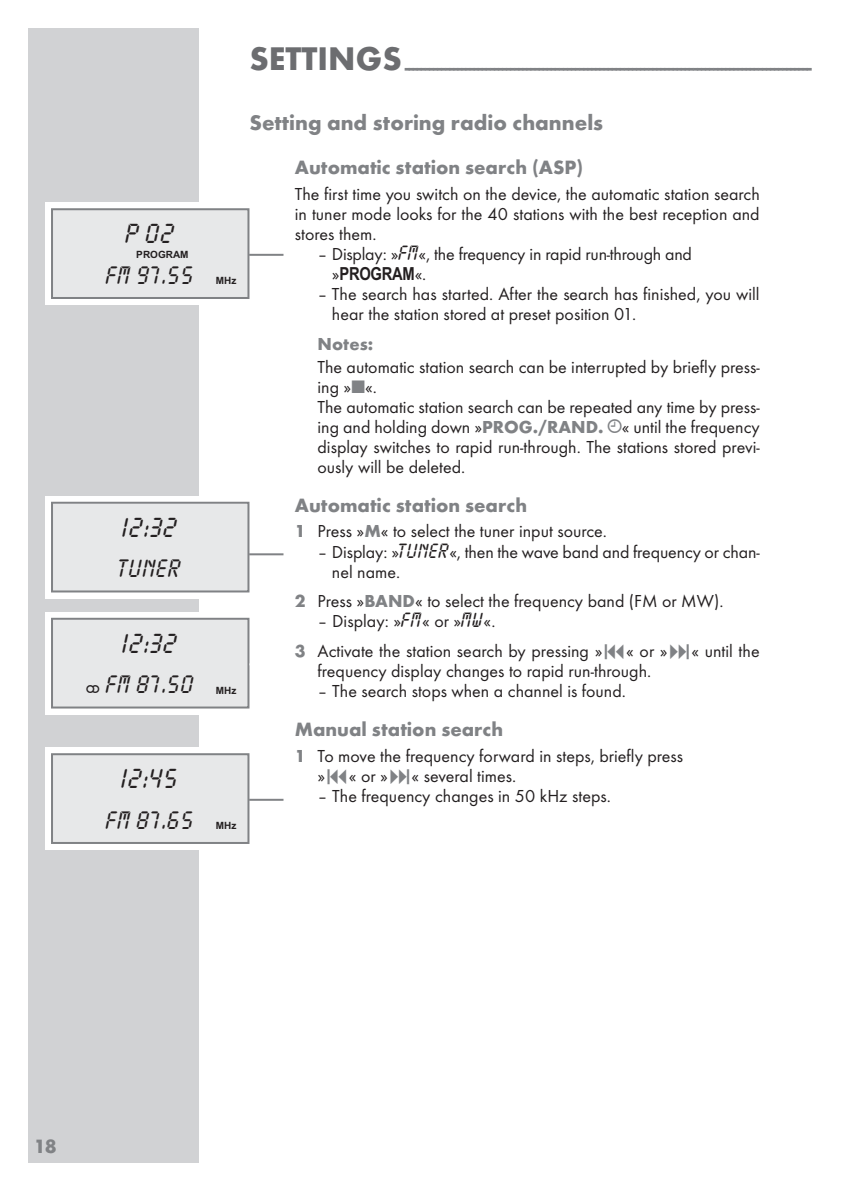
<style>
.page{position:relative;width:842px;height:1191px;background:#fff}
.page>*{position:absolute;margin:0;border:0;box-sizing:border-box;transform-origin:0 0}
.t1{font:24px "LP Digital";color:#231f20}
.t2{font:22px "LP Digital";color:#231f20}
.t3{font:700 22px "Futura TOT";color:#808285}
.t4{font:700 20px "Futura TOT";color:#808285}
.t5{font:18px/20px "Futura TOT Boo";color:#231f20}
.t6{font:16px "Grund Son Vi";color:#231f20}
.t7{font:700 10px "Arial";color:#231f20}
.s1{font-family:"Arial";font-weight:700;font-size:10px}
.s2{font-family:"LP Digital"}
.s3{font-family:"Arial Narrow";font-weight:700}
.s4{font-family:"Futura TOT";font-weight:700;color:#808285}
.s5{color:#808285}
.s6{font-family:"Grund Son Vi";font-size:26px;color:#808285}
.s7{font-family:"Grund Son Ac";font-size:14px;color:#808285}
</style>
<div class="page">
<div style="left:28px;top:28px;width:170px;height:1134px;background:#d1d2d4"></div>
<div style="left:45px;top:203px;width:210px;height:102px;background:#fff"></div>
<svg style="left:51px;top:208px;width:233px;height:91px;background:#e4e5e6"></svg>
<svg style="left:45px;top:612px;width:205px;height:102px;fill:#fff"></svg>
<div style="left:53px;top:620px;width:194px;height:86px;background:#e7e8e9"></div>
<div style="left:51px;top:618px;width:198px;height:90px;border:2px solid #808285"></div>
<div style="left:45px;top:747px;width:210px;height:102px;background:#fff"></div>
<svg style="left:51px;top:753px;width:233px;height:91px;background:#e4e5e6"></svg>
<div style="left:45px;top:496px;width:210px;height:102px;background:#fff"></div>
<svg style="left:51px;top:501px;width:233px;height:92px;background:#e4e5e6"></svg>
<p class="t4" style="left:249px;top:61px;width:564px"><sup>SETTINGS</sup> ----------------------------------------------------------------------------------------------------</p>
<p class="t1" style="left:125px;top:221px;width:51px">P 02</p>
<p class="t2" style="left:106px;top:263px;width:91px">FM 97.55</p>
<p class="t7" style="left:136px;top:249px;width:54px">PROGRAM</p>
<p class="t7" style="left:216px;top:275px;width:22px">MHz</p>
<p class="t1" style="left:122px;top:514px;width:57px">12:32</p>
<p class="t2" style="left:119px;top:557px;width:64px">TUNER</p>
<p class="t1" style="left:122px;top:630px;width:57px">12:32</p>
<p class="t2" style="left:106px;top:673px;width:132px">FM 87.50 <span class="s1">MHz</span></p>
<p class="t6" style="left:87px;top:682px;width:14px">)</p>
<p class="t1" style="left:122px;top:766px;width:59px">12:45</p>
<p class="t2" style="left:106px;top:808px;width:132px">FM 87.65 <span class="s1">MHz</span></p>
<p class="t3" style="left:249px;top:115px;width:355px">Setting and storing radio channels</p>
<p class="t4" style="left:295px;top:161px;width:290px">Automatic station search (ASP)</p>
<p class="t5" style="left:295px;top:185px;width:466px;text-align:justify">The first time you switch on the device, the automatic station search in tuner mode looks for the 40 stations with the best reception and stores them.</p>
<p class="t5" style="left:332px;top:245px;width:361px;text-indent:-14px">– Display: »<span class="s2">FM</span>«, the frequency in rapid run-through and »<span class="s3">PROGRAM</span>«.</p>
<p class="t5" style="left:332px;top:285px;width:429px;text-indent:-14px">– The search has started. After the search has finished, you will hear the station stored at preset position 01.</p>
<p class="t5" style="left:317px;top:334px;width:444px;line-height:22.8px"><span class="s4">Notes:<br></span>The automatic station search can be interrupted by briefly press-</p>
<p class="t5" style="left:317px;top:378px;width:444px">ing »<span class="s5">■</span>«.<br>The automatic station search can be repeated any time by press&shy;ing and holding down »<span class="s4">PROG./RAND.</span> <span class="s6">¥</span>« until the frequency display switches to rapid run-through. The stations stored previ&shy;ously will be deleted.</p>
<p class="t4" style="left:295px;top:498px;width:234px">Automatic station search</p>
<p class="t5" style="left:295px;top:523px;width:314px"><span class="s4">1</span> Press »<span class="s4">M</span>« to select the tuner input source.</p>
<p class="t5" style="left:332px;top:543px;width:429px;text-indent:-14px">– Display: »<span class="s2">TUNER</span>«, then the wave band and frequency or chan&shy;nel name.</p>
<p class="t5" style="left:295px;top:593px;width:430px"><span class="s4">2</span> Press »<span class="s4">BAND</span>« to select the frequency band (FM or MW).</p>
<p class="t5" style="left:295px;top:608px;width:466px;line-height:30px;text-indent:23px">– Display: »<span class="s2">FM</span>« or »<span class="s2">MW</span>«.<br><span class="s4">3</span> Activate the station search by pressing »<span class="s7">8</span>« or »<span class="s7">9</span>« until the</p>
<p class="t5" style="left:317px;top:663px;width:335px">frequency display changes to rapid run-through.</p>
<p class="t5" style="left:317px;top:683px;width:310px">– The search stops when a channel is found.</p>
<p class="t4" style="left:295px;top:723px;width:210px">Manual station search</p>
<p class="t5" style="left:317px;top:747px;width:367px;text-indent:-23px"><span class="s4">1</span> To move the frequency forward in steps, briefly press »<span class="s7">8</span>« or »<span class="s7">9</span>« several times.</p>
<p class="t5" style="left:317px;top:787px;width:295px">– The frequency changes in 50 kHz steps.</p>
<p class="t4" style="left:34px;top:1139px;width:24px">18</p>
</div>
